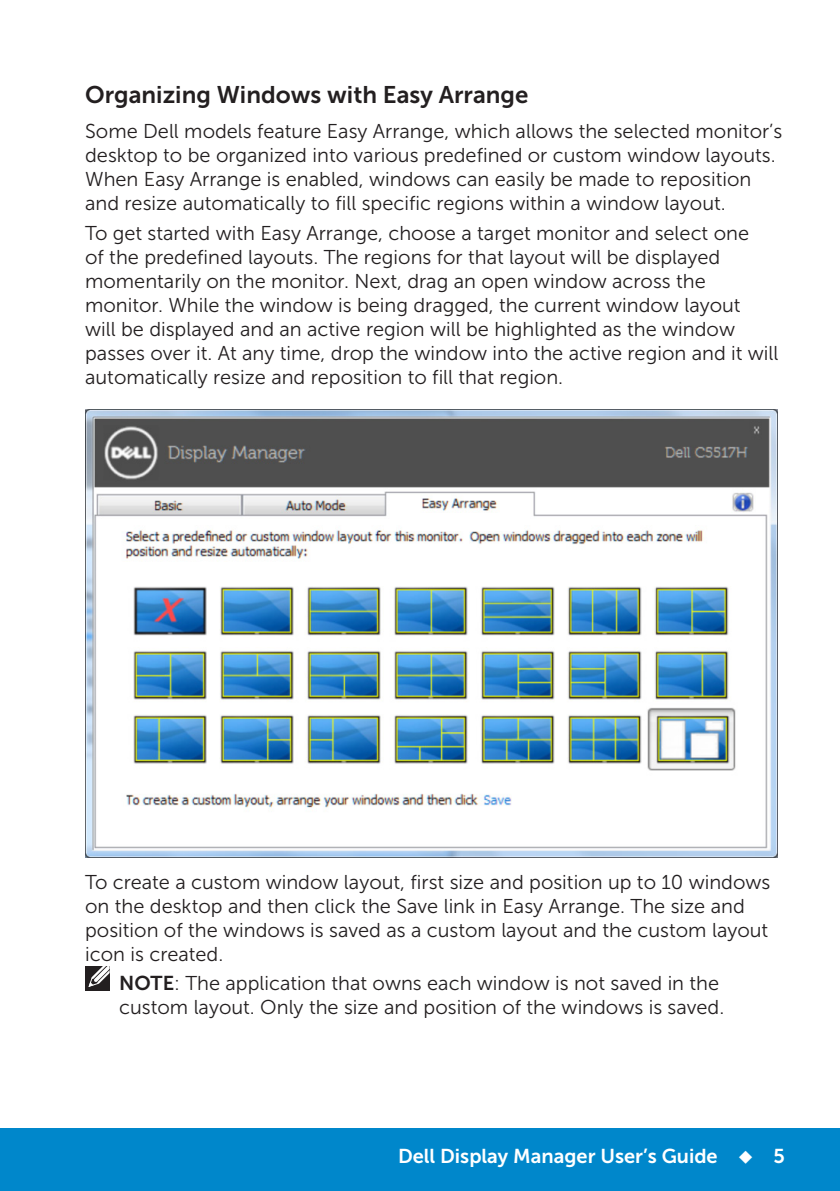
<style>
.page{position:relative;width:840px;height:1191px;background:#fff}
.page>*{position:absolute;margin:0;border:0;box-sizing:border-box;transform-origin:0 0}
.Head2{font:24px "Museo Sans For Dell 700";color:#231f20}
.Paragraph{font:20px/24px "Museo Sans For Dell 300";color:#231f20}
.Note{font:20px/24px "Museo Sans For Dell 300";color:#231f20}
.t1{font:20px "Museo Sans For Dell 700";color:#fff}
.s1{font-family:"Museo Sans For Dell 700"}
</style>
<div class="page">
<div style="left:0;top:1128px;width:839px;height:63px;background:#0087cb"></div>
<img style="left:85px;top:410px;width:692px;height:447px">
<div style="left:85px;top:966px;width:24px;height:24px;background:#231f20"></div>
<svg style="left:88px;top:966px;width:22px;height:22px"></svg>
<p class="Head2" style="left:85px;top:81px;width:444px">Organizing Windows with Easy Arrange</p>
<p class="Paragraph" style="left:85px;top:120px;width:698px">Some Dell models feature Easy Arrange, which allows the selected monitor’s desktop to be organized into various predefined or custom window layouts.<br>When Easy Arrange is enabled, windows can easily be made to reposition and resize automatically to fill specific regions within a window layout.</p>
<p class="Paragraph" style="left:85px;top:221px;width:694px">To get started with Easy Arrange, choose a target monitor and select one<br>of the predefined layouts. The regions for that layout will be displayed momentarily on the monitor. Next, drag an open window across the monitor. While the window is being dragged, the current window layout<br>will be displayed and an active region will be highlighted as the window passes over it. At any time, drop the window into the active region and it will automatically resize and reposition to fill that region.</p>
<p class="Paragraph" style="left:85px;top:870px;width:686px">To create a custom window layout, first size and position up to 10 windows on the desktop and then click the Save link in Easy Arrange. The size and position of the windows is saved as a custom layout and the custom layout icon is created.</p>
<p class="Note" style="left:119px;top:971px;width:606px"><span class="s1">NOTE</span>: The application that owns each window is not saved in the custom layout. Only the size and position of the windows is saved.</p>
<p class="t1" style="left:398px;top:1144px;width:388px">Dell Display Manager User’s Guide ◆ 5</p>
</div>
